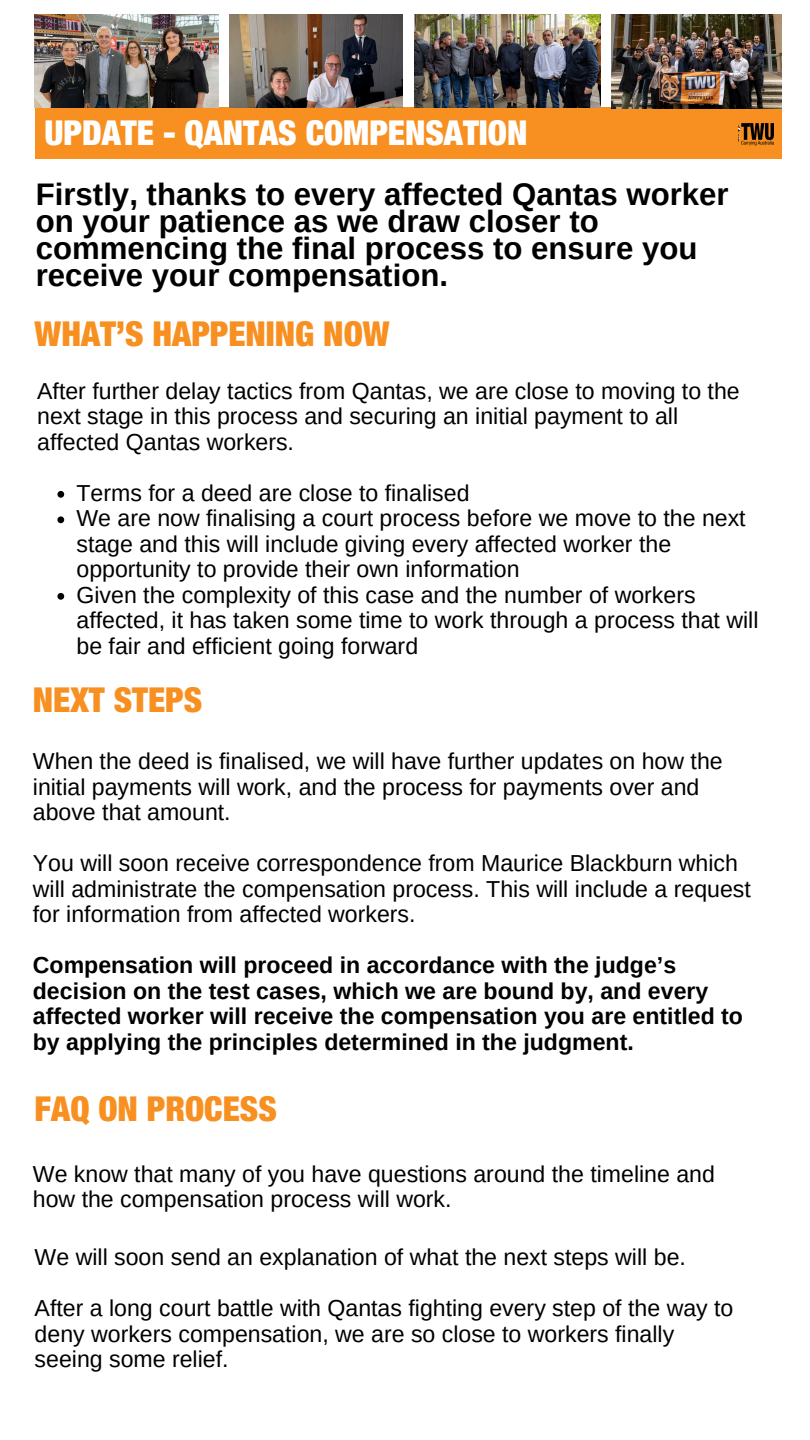
<style>
.page{position:relative;width:810px;height:1440px;background:#fff}
.page>*{position:absolute;margin:0;border:0;box-sizing:border-box;transform-origin:0 0}
.t1{font:900 condensed 34.4px "Helvetica Neue LT Std";color:#f79020}
.t2{font:900 condensed 34.4px "Helvetica Neue LT Std";color:#fff}
.t3{font:700 31.2px/27px "Arimo";color:#000}
.t4{font:23.1px/25.5px "Arimo";color:#000}
.t5{font:700 23.1px/25.5px "Arimo";color:#000}
</style>
<div class="page">
<div style="left:35px;top:107px;width:747px;height:52px;background:#f79020"></div>
<img style="left:739px;top:123px;width:34px;height:23px">
<img style="left:35px;top:14px;width:183px;height:93px">
<img style="left:230px;top:14px;width:172px;height:93px">
<img style="left:414px;top:14px;width:186px;height:93px">
<img style="left:611px;top:14px;width:171px;height:94px">
<svg style="left:57px;top:491px;width:7px;height:7px"></svg>
<svg style="left:57px;top:516px;width:7px;height:7px"></svg>
<svg style="left:57px;top:593px;width:7px;height:7px"></svg>
<p class="t2" style="left:44px;top:120px;width:484px">UPDATE - QANTAS COMPENSATION</p>
<p class="t3" style="left:36px;top:181px;width:694px">Firstly, thanks to every affected Qantas worker on your patience as we draw closer to commencing the final process to ensure you receive your compensation.</p>
<p class="t1" style="left:35px;top:322px;width:356px">WHAT’S HAPPENING NOW</p>
<p class="t4" style="left:37px;top:378px;width:704px">After further delay tactics from Qantas, we are close to moving to the next stage in this process and securing an initial payment to all affected Qantas workers.</p>
<h1 class="t4" style="left:76px;top:480px;width:395px">Terms for a deed are close to finalised</h1>
<p class="t4" style="left:76px;top:505px;width:671px">We are now finalising a court process before we move to the next stage and this will include giving every affected worker the opportunity to provide their own information</p>
<h2 class="t4" style="left:76px;top:582px;width:684px">Given the complexity of this case and the number of workers affected, it has taken some time to work through a process that will be fair and efficient going forward</h2>
<h1 class="t1" style="left:33px;top:688px;width:171px">NEXT STEPS</h1>
<p class="t4" style="left:33px;top:749px;width:691px">When the deed is finalised, we will have further updates on how the initial payments will work, and the process for payments over and above that amount.</p>
<p class="t4" style="left:33px;top:851px;width:719px">You will soon receive correspondence from Maurice Blackburn which will administrate the compensation process. This will include a request for information from affected workers.</p>
<p class="t5" style="left:33px;top:953px;width:712px">Compensation will proceed in accordance with the judge’s decision on the test cases, which we are bound by, and every affected worker will receive the compensation you are entitled to by applying the principles determined in the judgment.</p>
<p class="t1" style="left:35px;top:1097px;width:244px">FAQ ON PROCESS</p>
<h1 class="t4" style="left:33px;top:1161px;width:684px">We know that many of you have questions around the timeline and how the compensation process will work.</h1>
<p class="t4" style="left:35px;top:1245px;width:653px">We will soon send an explanation of what the next steps will be.</p>
<p class="t4" style="left:35px;top:1296px;width:700px">After a long court battle with Qantas fighting every step of the way to deny workers compensation, we are so close to workers finally seeing some relief.</p>
</div>
